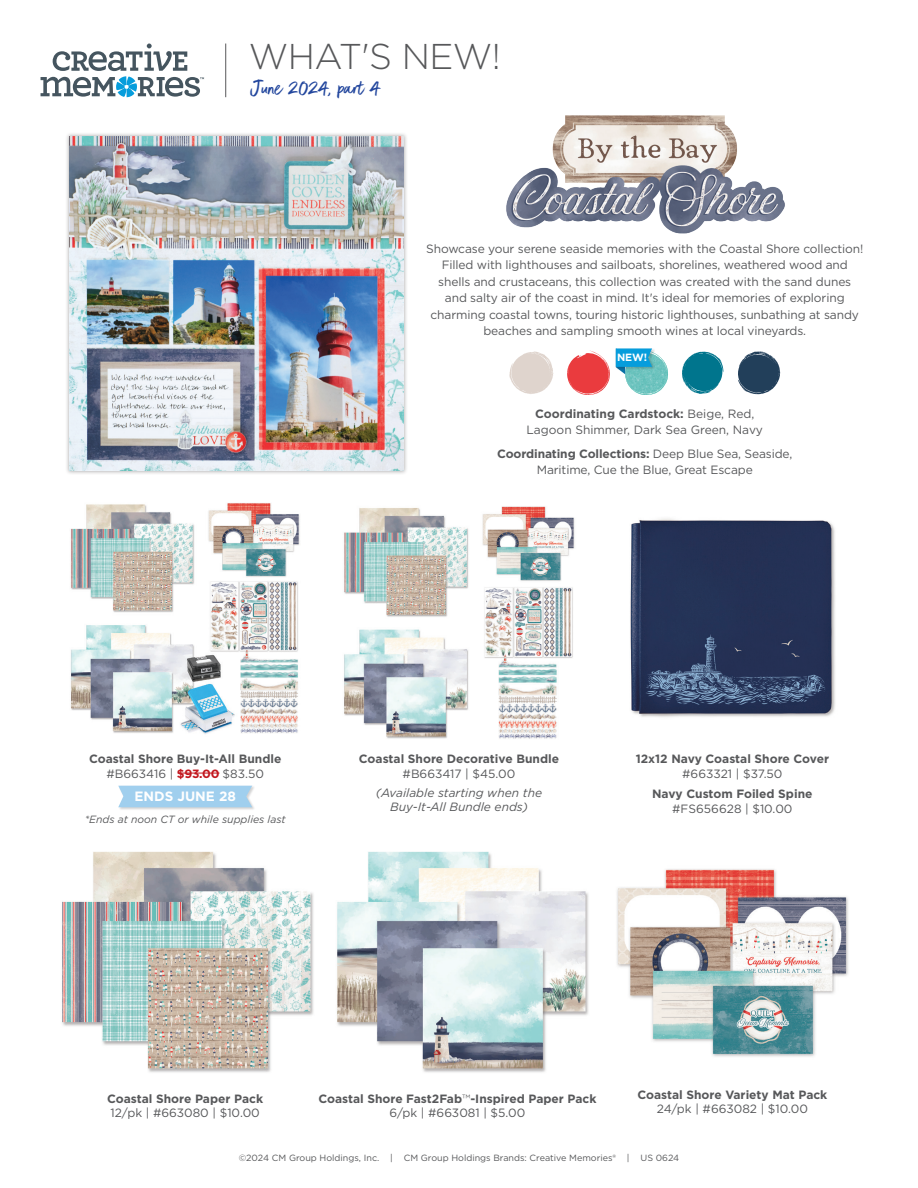
<style>
.page{position:relative;width:918px;height:1188px;background:#fff}
.page>*{position:absolute;margin:0;border:0;box-sizing:border-box;transform-origin:0 0}
.t1{font:300 35.85px "Gotham";letter-spacing:-.015em;color:#57585a}
.t2{font:24px "Better Times";color:#22469d}
.t3{font:700 13.5px "Gotham";color:#fff}
.t4{font:12px/16.5px "Gotham";letter-spacing:-.01em;color:#57585a;text-align:center}
.t5{font:700 12px/14.4px "Gotham";color:#57585a;text-align:center}
.t6{font:italic 12px/13.5px "Gotham";color:#57585a;text-align:center}
.t7{font:italic 10.5px "Gotham";color:#57585a}
.t8{font:700 10.5px "Gotham";color:#fff}
.t9{font:9px "Gotham";color:#57585a}
.s1{font-weight:700}
.s2{font-weight:400}
.s3{color:#c2171e}
.s4{font-weight:300}
</style>
<div class="page">
<hr style="left:225px;top:44px;width:1px;height:53px;background:#57585a">
<svg style="left:41px;top:44px;width:163px;height:53px"></svg>
<img style="left:630px;top:518px;width:205px;height:199px">
<img style="left:617px;top:869px;width:231px;height:188px">
<img style="left:71px;top:503px;width:229px;height:231px">
<img style="left:337px;top:851px;width:252px;height:222px">
<div style="left:66px;top:133px;width:342px;height:342px;background:#231f20;opacity:.35"></div>
<img style="left:70px;top:136px;width:334px;height:335px">
<img style="left:344px;top:506px;width:231px;height:233px">
<div style="left:118px;top:785px;width:137px;height:26px;background:#231f20;opacity:.2"></div>
<div style="left:118px;top:786px;width:134px;height:21px;background:#a0cfee"></div>
<svg style="left:509px;top:351px;width:44px;height:43px"></svg>
<svg style="left:567px;top:351px;width:43px;height:44px"></svg>
<svg style="left:682px;top:351px;width:41px;height:43px"></svg>
<svg style="left:738px;top:351px;width:42px;height:43px"></svg>
<img style="left:62px;top:851px;width:252px;height:222px">
<img style="left:506px;top:115px;width:279px;height:119px">
<div style="left:615px;top:348px;width:40px;height:22px;background:#231f20;opacity:.2"></div>
<svg style="left:616px;top:348px;width:52px;height:47px"></svg>
<hr style="left:178px;top:773px;width:41px;height:1px;background:#c2171e">
<p class="t1" style="left:249px;top:34px;width:254px">WHAT'S NEW!</p>
<p class="t2" style="left:250px;top:75px;width:131px">June 2024, part 4</p>
<p class="t4" style="left:426px;top:240px;width:439px">Showcase your serene seaside memories with the Coastal Shore collection!<br>Filled with lighthouses and sailboats, shorelines, weathered wood and shells and crustaceans, this collection was created with the sand dunes and salty air of the coast in mind. It's ideal for memories of exploring charming coastal towns, touring historic lighthouses, sunbathing at sandy beaches and sampling smooth wines at local vineyards.</p>
<p class="t8" style="left:617px;top:351px;width:31px">NEW!</p>
<p class="t4" style="left:527px;top:405px;width:238px"><span class="s1">Coordinating Cardstock:</span> Beige, Red,<br>Lagoon Shimmer, Dark Sea Green, Navy</p>
<p class="t4" style="left:497px;top:445px;width:297px"><span class="s1">Coordinating Collections:</span> Deep Blue Sea, Seaside,<br>Maritime, Cue the Blue, Great Escape</p>
<p class="t5" style="left:89px;top:752px;width:194px">Coastal Shore Buy-It-All Bundle <span class="s2">#B663416 |</span> <span class="s3">$93.00</span> <span class="s2">$83.50</span></p>
<p class="t7" style="left:85px;top:812px;width:203px">*Ends at noon CT or while supplies last</p>
<p class="t3" style="left:135px;top:788px;width:103px">ENDS JUNE 28</p>
<p class="t5" style="left:359px;top:752px;width:202px">Coastal Shore Decorative Bundle <span class="s2">#B663417 | $45.00</span></p>
<p class="t6" style="left:376px;top:786px;width:168px">(Available starting when the<br>Buy-It-All Bundle ends)</p>
<p class="t5" style="left:636px;top:752px;width:195px">12x12 Navy Coastal Shore Cover <span class="s2">#663321 | $37.50</span></p>
<p class="t5" style="left:652px;top:787px;width:162px">Navy Custom Foiled Spine <span class="s2">#FS656628 | $10.00</span></p>
<p class="t5" style="left:637px;top:1087px;width:191px">Coastal Shore Variety Mat Pack<br><span class="s2">24/pk | #663082 | $10.00</span></p>
<p class="t5" style="left:107px;top:1092px;width:157px;text-align:left">Coastal Shore Paper Pack<br><span class="s2">12/pk | #663080 | $10.00</span></p>
<p class="t5" style="left:318px;top:1092px;width:280px">Coastal Shore Fast2Fab<span class="s4">™</span>-Inspired Paper Pack<br><span class="s2">6/pk | #663081 | $5.00</span></p>
<p class="t9" style="left:239px;top:1152px;width:442px">©2024 CM Group Holdings, Inc. | CM Group Holdings Brands: Creative Memories® | US 0624</p>
</div>
